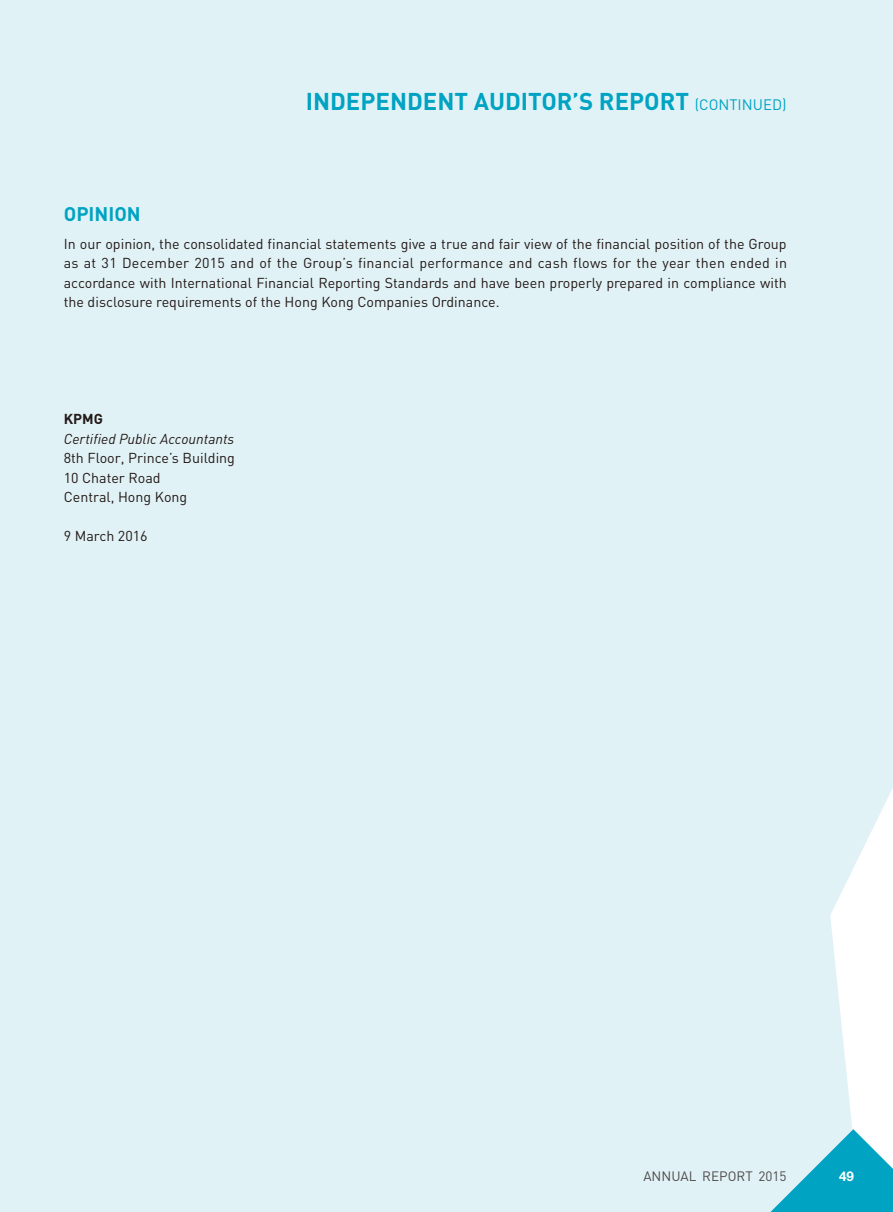
<style>
.page{position:relative;width:893px;height:1212px;background:#e1f2f7}
.page>*{position:absolute;margin:0;border:0;box-sizing:border-box;transform-origin:0 0}
.t1{font:700 24px "DIN";color:#00a3c2}
.t2{font:700 19.5px "DIN";color:#00a3c2}
.t3{font:14.25px/19.5px "DIN";color:#231916;text-align:justify}
.t4{font:italic 14.25px "DIN";color:#231916}
.t5{font:700 14.25px "DIN";color:#231916}
.t6{font:13.5px "DIN";color:#4d4a4a}
.t7{font:700 13.5px "Helvetica Neue LT Std";color:#fff}
.s1{font-weight:400;font-size:15px}
</style>
<div class="page">
<svg style="left:770px;top:788px;width:123px;height:424px"></svg>
<h1 class="t1" style="left:306px;top:85px;width:482px">INDEPENDENT AUDITOR’S REPORT <span class="s1">(CONTINUED)</span></h1>
<h2 class="t2" style="left:64px;top:201px;width:78px">OPINION</h2>
<p class="t3" style="left:64px;top:234px;width:725px">In our opinion, the consolidated financial statements give a true and fair view of the financial position of the Group as at 31 December 2015 and of the Group’s financial performance and cash flows for the year then ended in accordance with International Financial Reporting Standards and have been properly prepared in compliance with the disclosure requirements of the Hong Kong Companies Ordinance.</p>
<p class="t5" style="left:64px;top:410px;width:20px">KPMG</p>
<p class="t4" style="left:64px;top:430px;width:172px">Certified Public Accountants</p>
<p class="t3" style="left:64px;top:448px;width:173px;text-align:left">8th Floor, Prince’s Building<br>10 Chater Road<br>Central, Hong Kong</p>
<p class="t3" style="left:64px;top:526px;width:85px">9 March 2016</p>
<p class="t6" style="left:643px;top:1168px;width:145px">ANNUAL REPORT 2015</p>
<p class="t7" style="left:839px;top:1168px;width:17px">49</p>
</div>
